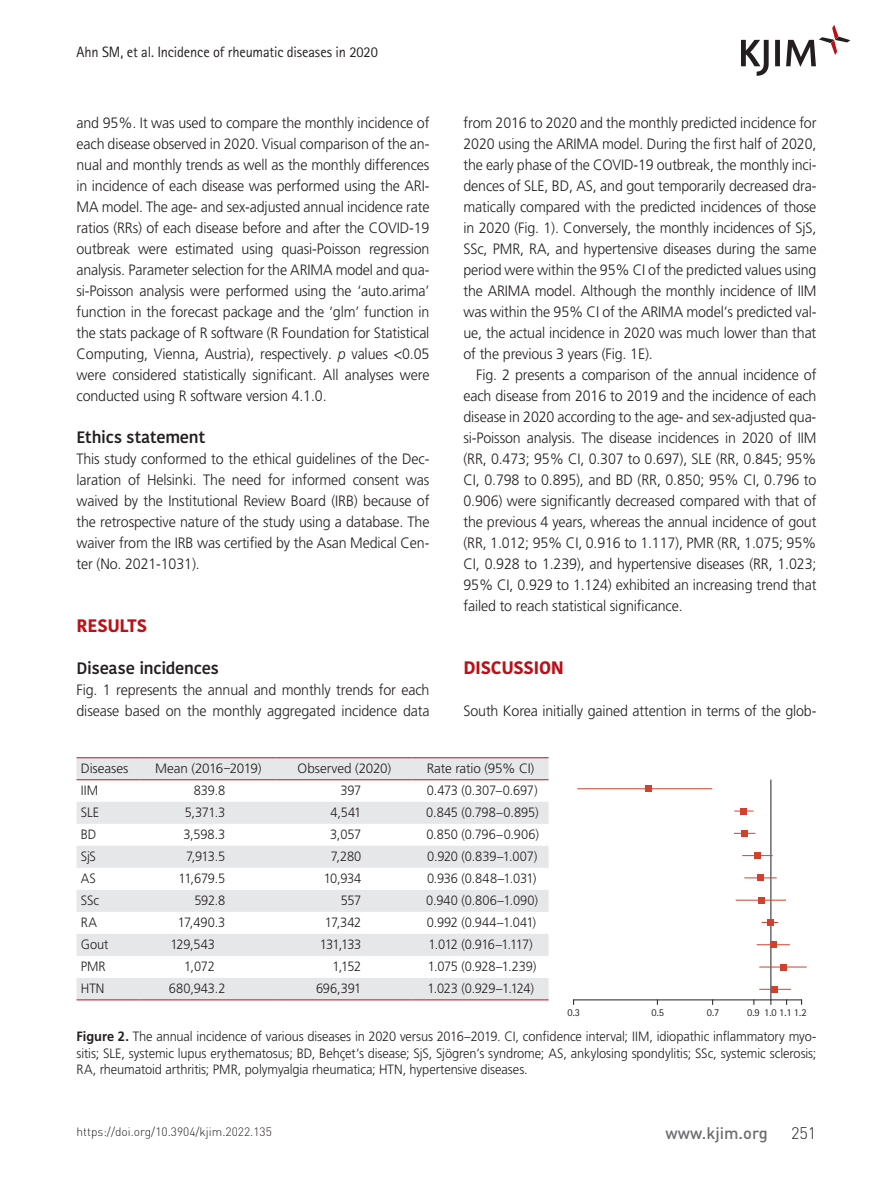
<style>
.page{position:relative;width:893px;height:1191px;background:#fff}
.page>*{position:absolute;margin:0;border:0;box-sizing:border-box;transform-origin:0 0}
.t1{font:700 18px "Kohinoor Bangla";letter-spacing:-.02em;color:#bb1018}
.t2{font:600 16.5px "Kohinoor Bangla";letter-spacing:-.015em;color:#231f20}
.t3{font:500 16.5px "DIN Pro";color:#6c6d70}
.t4{font:300 16.5px "DIN Pro";color:#231f20}
.t5{font:300 15px/21px "Frutiger LT Std";letter-spacing:-.01em;color:#231f20;text-align:justify;scale:.95 1}
.t6{font:15px "Rotis Sans Serif Std";letter-spacing:-.01em;color:#231f20;scale:.96 1}
.t7{font:300 13.5px/16.2px "Frutiger LT Std";letter-spacing:-.01em;color:#231f20;text-align:justify;scale:.95 1}
.t8{font:300 13.5px "Frutiger LT Std";letter-spacing:-.01em;color:#231f20}
.t9{font:300 13.5px "Frutiger LT Std";letter-spacing:.015em;color:#231f20;scale:.95 1}
.t10{font:300 13.5px "Frutiger LT Std";letter-spacing:-.065em;color:#231f20;scale:.95 1}
.t11{font:300 12px "DIN Pro";color:#231f20}
.t12{font:10.5px "Rotis Sans Serif Std";color:#231f20}
.s1{font-style:italic}
.s2{font-family:"Myriad Pro";font-weight:400;font-stretch:semi-condensed}
.s3{font-weight:700}
</style>
<div class="page">
<svg style="left:741px;top:25px;width:109px;height:51px"></svg>
<div style="left:77px;top:758px;width:472px;height:21px;background:#e6e7e9"></div>
<svg style="left:77px;top:802px;width:472px;height:197px;fill:#e6e7e9"></svg>
<hr style="left:77px;top:757px;width:63px;height:1px;background:#bb1018">
<hr style="left:140px;top:757px;width:136px;height:1px;background:#bb1018">
<hr style="left:276px;top:757px;width:136px;height:1px;background:#bb1018">
<hr style="left:412px;top:757px;width:137px;height:1px;background:#bb1018">
<hr style="left:77px;top:779px;width:63px;height:1px;background:#bb1018">
<hr style="left:140px;top:779px;width:136px;height:1px;background:#bb1018">
<hr style="left:276px;top:779px;width:136px;height:1px;background:#bb1018">
<hr style="left:412px;top:779px;width:137px;height:1px;background:#bb1018">
<hr style="left:77px;top:999px;width:63px;height:1px;background:#bb1018">
<hr style="left:140px;top:999px;width:136px;height:1px;background:#bb1018">
<hr style="left:276px;top:999px;width:136px;height:1px;background:#bb1018">
<hr style="left:412px;top:999px;width:137px;height:1px;background:#bb1018">
<hr style="left:573px;top:999px;width:229px;height:1px;background:#231f20">
<hr style="left:770px;top:779px;width:1px;height:225px;background:#231f20">
<div style="left:645px;top:785px;width:7px;height:7px;background:#d0422d"></div>
<hr style="left:577px;top:788px;width:135px;height:1px;background:#d0422d">
<svg style="left:734px;top:830px;width:21px;height:6px"></svg>
<svg style="left:755px;top:852px;width:6px;height:6px"></svg>
<hr style="left:742px;top:855px;width:31px;height:1px;background:#d0422d">
<div style="left:757px;top:874px;width:7px;height:7px;background:#d0422d"></div>
<hr style="left:744px;top:877px;width:33px;height:1px;background:#d0422d">
<svg style="left:758px;top:897px;width:6px;height:6px"></svg>
<hr style="left:736px;top:899px;width:50px;height:1px;background:#d0422d">
<svg style="left:762px;top:919px;width:16px;height:6px"></svg>
<div style="left:770px;top:941px;width:6px;height:7px;background:#d0422d"></div>
<hr style="left:757px;top:944px;width:33px;height:1px;background:#d0422d">
<div style="left:780px;top:963px;width:6px;height:7px;background:#d0422d"></div>
<hr style="left:759px;top:966px;width:48px;height:1px;background:#d0422d">
<svg style="left:772px;top:986px;width:6px;height:6px"></svg>
<hr style="left:759px;top:989px;width:32px;height:1px;background:#d0422d">
<svg style="left:734px;top:808px;width:19px;height:6px"></svg>
<p class="t6" style="left:77px;top:43px;width:315px">Ahn SM, et al. Incidence of rheumatic diseases in 2020</p>
<p class="t5" style="left:77px;top:112px;width:373px">and 95%. It was used to compare the monthly incidence of each disease observed in 2020. Visual comparison of the an&shy;nual and monthly trends as well as the monthly differences in incidence of each disease was performed using the ARI-MA model. The age- and sex-adjusted annual incidence rate ratios (RRs) of each disease before and after the COVID-19 outbreak were estimated using quasi-Poisson regression analysis. Parameter selection for the ARIMA model and qua&shy;si-Poisson analysis were performed using the ‘auto.arima’ function in the forecast package and the ‘glm’ function in the stats package of R software (R Foundation for Statistical Computing, Vienna, Austria), respectively. <span class="s1">p</span> values &lt;0.05 were considered statistically significant. All analyses were conducted using R software version 4.1.0.</p>
<p class="t2" style="left:77px;top:423px;width:130px">Ethics statement</p>
<p class="t5" style="left:77px;top:448px;width:373px">This study conformed to the ethical guidelines of the Dec&shy;laration of Helsinki. The need for informed consent was waived by the Institutional Review Board (IRB) because of the retrospective nature of the study using a database. The waiver from the IRB was certified by the Asan Medical Cen&shy;ter (No. 2021-1031).</p>
<p class="t1" style="left:77px;top:609px;width:72px">RESULTS</p>
<p class="t2" style="left:77px;top:654px;width:144px">Disease incidences</p>
<p class="t5" style="left:77px;top:679px;width:373px">Fig. 1 represents the annual and monthly trends for each disease based on the monthly aggregated incidence data</p>
<p class="t5" style="left:463px;top:112px;width:373px">from 2016 to 2020 and the monthly predicted incidence for 2020 using the ARIMA model. During the first half of 2020, the early phase of the COVID-19 outbreak, the monthly inci&shy;dences of SLE, BD, AS, and gout temporarily decreased dra&shy;matically compared with the predicted incidences of those in 2020 (Fig. 1). Conversely, the monthly incidences of SjS, SSc, PMR, RA, and hypertensive diseases during the same period were within the 95% CI of the predicted values using the ARIMA model. Although the monthly incidence of IIM was within the 95% CI of the ARIMA model’s predicted val&shy;ue, the actual incidence in 2020 was much lower than that of the previous 3 years (Fig. 1E).</p>
<p class="t5" style="left:463px;top:364px;width:373px;text-indent:13px">Fig. 2 presents a comparison of the annual incidence of each disease from 2016 to 2019 and the incidence of each disease in 2020 according to the age- and sex-adjusted qua&shy;si-Poisson analysis. The disease incidences in 2020 of IIM (RR, 0.473; 95% CI, 0.307 to 0.697), SLE (RR, 0.845; 95% CI, 0.798 to 0.895), and BD (RR, 0.850; 95% CI, 0.796 to 0.906) were significantly decreased compared with that of the previous 4 years, whereas the annual incidence of gout (RR, 1.012; 95% CI, 0.916 to 1.117), PMR (RR, 1.075; 95% CI, 0.928 to 1.239), and hypertensive diseases (RR, 1.023; 95% CI, 0.929 to 1.124) exhibited an increasing trend that failed to reach statistical significance.</p>
<p class="t1" style="left:463px;top:651px;width:102px">DISCUSSION</p>
<p class="t5" style="left:463px;top:700px;width:373px">South Korea initially gained attention in terms of the glob-</p>
<p class="t8" style="left:81px;top:761px;width:49px">Diseases</p>
<p class="t8" style="left:155px;top:761px;width:108px">Mean (2016<span class="s2">–</span>2019)</p>
<p class="t8" style="left:298px;top:761px;width:95px">Observed (2020)</p>
<p class="t8" style="left:427px;top:761px;width:109px">Rate ratio (95% CI)</p>
<p class="t7" style="left:81px;top:782px;width:20px">IIM</p>
<p class="t7" style="left:194px;top:782px;width:35px">839.8</p>
<p class="t7" style="left:341px;top:782px;width:23px">397</p>
<p class="t7" style="left:427px;top:782px;width:118px">0.473 (0.307–0.697)</p>
<p class="t7" style="left:81px;top:804px;width:21px">SLE</p>
<p class="t7" style="left:185px;top:804px;width:44px">5,371.3</p>
<p class="t7" style="left:330px;top:804px;width:34px">4,541</p>
<p class="t7" style="left:426px;top:804px;width:120px">0.845 (0.798–0.895)</p>
<p class="t7" style="left:81px;top:826px;width:18px">BD</p>
<p class="t7" style="left:183px;top:826px;width:46px">3,598.3</p>
<p class="t7" style="left:330px;top:826px;width:34px">3,057</p>
<p class="t7" style="left:426px;top:826px;width:120px">0.850 (0.796–0.906)</p>
<p class="t7" style="left:81px;top:848px;width:18px">SjS</p>
<p class="t7" style="left:186px;top:848px;width:43px">7,913.5</p>
<p class="t7" style="left:331px;top:848px;width:34px">7,280</p>
<p class="t7" style="left:427px;top:848px;width:117px">0.920 (0.839–1.007)</p>
<p class="t7" style="left:81px;top:870px;width:17px">AS</p>
<p class="t7" style="left:179px;top:870px;width:51px">11,679.5</p>
<p class="t7" style="left:324px;top:870px;width:41px">10,934</p>
<p class="t7" style="left:427px;top:870px;width:117px">0.936 (0.848–1.031)</p>
<p class="t7" style="left:81px;top:892px;width:21px">SSc</p>
<p class="t7" style="left:194px;top:892px;width:34px">592.8</p>
<p class="t7" style="left:341px;top:892px;width:23px">557</p>
<p class="t9" style="left:426px;top:893px;width:119px">0.940 (0.806–1.090)</p>
<p class="t7" style="left:81px;top:914px;width:18px">RA</p>
<p class="t7" style="left:178px;top:914px;width:51px">17,490.3</p>
<p class="t7" style="left:325px;top:914px;width:40px">17,342</p>
<p class="t7" style="left:427px;top:914px;width:117px">0.992 (0.944–1.041)</p>
<p class="t7" style="left:81px;top:936px;width:31px">Gout</p>
<p class="t7" style="left:170px;top:936px;width:48px">129,543</p>
<p class="t7" style="left:320px;top:936px;width:45px">131,133</p>
<p class="t10" style="left:428px;top:937px;width:111px">1.012 (0.916–1.117)</p>
<p class="t7" style="left:81px;top:958px;width:28px">PMR</p>
<p class="t7" style="left:184px;top:958px;width:34px">1,072</p>
<p class="t7" style="left:332px;top:958px;width:32px">1,152</p>
<p class="t7" style="left:428px;top:958px;width:116px">1.075 (0.928–1.239)</p>
<p class="t7" style="left:81px;top:980px;width:27px">HTN</p>
<p class="t7" style="left:169px;top:980px;width:61px">680,943.2</p>
<p class="t7" style="left:316px;top:980px;width:49px">696,391</p>
<p class="t7" style="left:427px;top:980px;width:114px">1.023 (0.929–1.124)</p>
<p class="t12" style="left:568px;top:1006px;width:14px">0.3</p>
<p class="t12" style="left:651px;top:1006px;width:14px">0.5</p>
<p class="t12" style="left:707px;top:1006px;width:14px">0.7</p>
<p class="t12" style="left:747px;top:1006px;width:61px">0.9 1.0 1.1 1.2</p>
<p class="t7" style="left:77px;top:1028px;width:780px"><span class="s3">Figure 2.</span> The annual incidence of various diseases in 2020 versus 2016–2019. CI, confidence interval; IIM, idiopathic inflammatory myo&shy;sitis; SLE, systemic lupus erythematosus; BD, Behçet’s disease; SjS, Sjögren’s syndrome; AS, ankylosing spondylitis; SSc, systemic sclerosis; RA, rheumatoid arthritis; PMR, polymyalgia rheumatica; HTN, hypertensive diseases.</p>
<p class="t11" style="left:77px;top:1123px;width:197px">https://doi.org/10.3904/kjim.2022.135</p>
<p class="t3" style="left:666px;top:1121px;width:104px">www.kjim.org</p>
<p class="t4" style="left:791px;top:1121px;width:27px">251</p>
</div>
